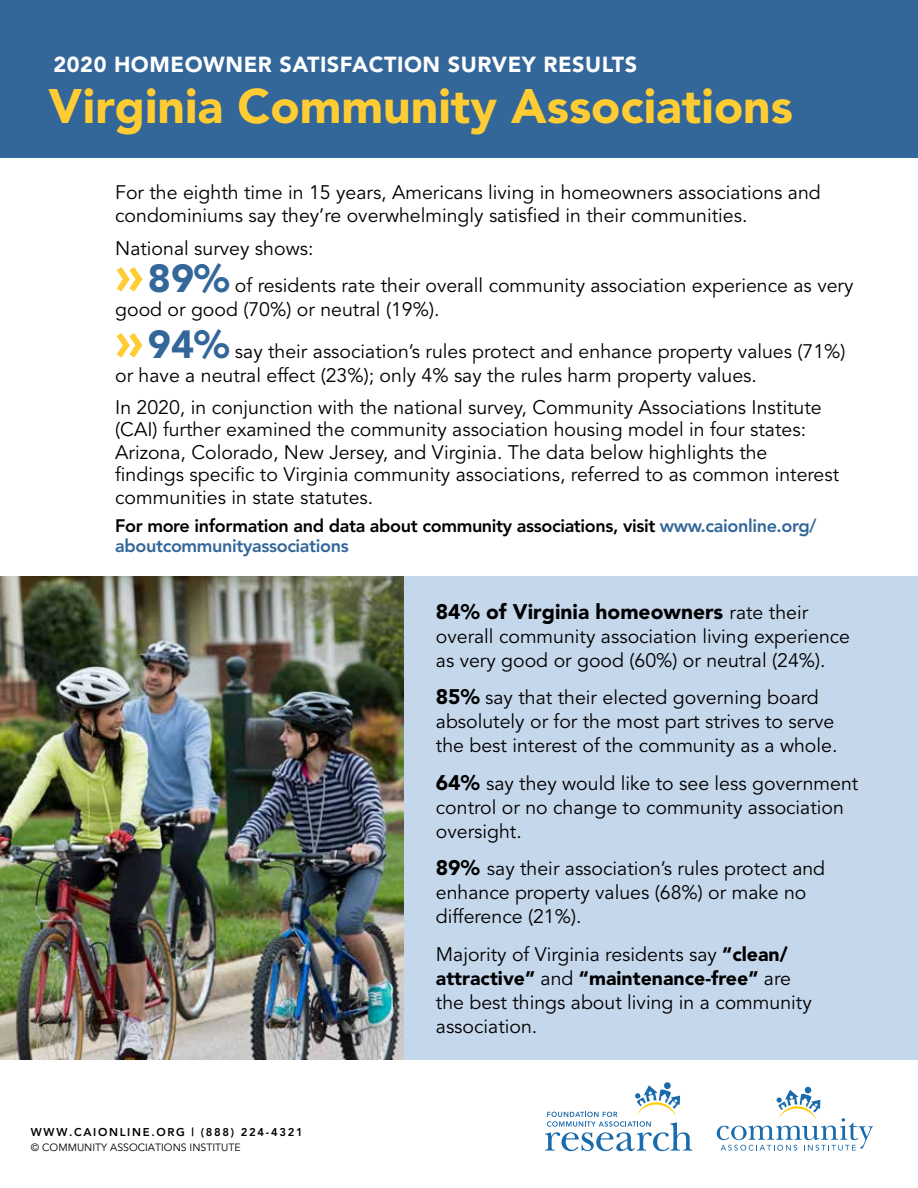
<style>
.page{position:relative;width:918px;height:1188px;background:#fff}
.page>*{position:absolute;margin:0;border:0;box-sizing:border-box;transform-origin:0 0}
.t1{font:900 48px "Avenir";color:#fc3}
.t2{font:900 21.6px "Avenir";letter-spacing:.025em;color:#fff}
.t3{font:900 21px "Avenir";color:#000}
.t4{font:19.5px/24px "Avenir";color:#000}
.t5{font:800 18px/19.5px "Avenir";letter-spacing:-.02em;color:#000}
.t6{font:800 11.25px "Avenir";letter-spacing:.15em;color:#000}
.t7{font:10.5px "Avenir";color:#000}
.s1{font-weight:900;font-size:52.5px;color:#fc3}
.s2{font-weight:900;font-size:39px;color:#369}
.s3{color:#369}
.s4{font-weight:400;font-size:19.5px}
.s5{font-weight:900;font-size:21px}
.s6{font-weight:900}
</style>
<div class="page">
<div style="left:0;top:576px;width:918px;height:484px;background:#c5d7eb"></div>
<div style="left:0;top:0;width:918px;height:158px;background:#369"></div>
<img style="left:0;top:576px;width:403px;height:484px">
<svg style="left:545px;top:1082px;width:148px;height:69px"></svg>
<svg style="left:717px;top:1086px;width:156px;height:65px"></svg>
<p class="t2" style="left:54px;top:51px;width:585px">2020 HOMEOWNER SATISFACTION SURVEY RESULTS</p>
<h1 class="t1" style="left:49px;top:77px;width:746px">Virginia Community Associations</h1>
<p class="t4" style="left:115px;top:182px;width:707px;line-height:22.5px">For the eighth time in 15 years, Americans living in homeowners associations and condominiums say they’re overwhelmingly satisfied in their communities.</p>
<p class="t4" style="left:115px;top:230px;width:740px;line-height:37.5px">National survey shows:<br><span class="s1">»</span><span class="s2">89%</span> of residents rate their overall community association experience as very</p>
<p class="t4" style="left:115px;top:289px;width:732px;line-height:42px">good or good (70%) or neutral (19%).<br><span class="s1">»</span><span class="s2">94%</span> say their association’s rules protect and enhance property values (71%)</p>
<p class="t4" style="left:115px;top:360px;width:708px;line-height:31.5px">or have a neutral effect (23%); only 4% say the rules harm property values.<br>In 2020, in conjunction with the national survey, Community Associations Institute</p>
<p class="t4" style="left:115px;top:419px;width:726px;line-height:22.5px">(CAI) further examined the community association housing model in four states:<br>Arizona, Colorado, New Jersey, and Virginia. The data below highlights the findings specific to Virginia community associations, referred to as common interest communities in state statutes.</p>
<p class="t5" style="left:115px;top:516px;width:703px">For more information and data about community associations, visit <span class="s3">www.caionline.org/ aboutcommunityassociations</span></p>
<p class="t6" style="left:31px;top:1126px;width:274px">WWW.CAIONLINE.ORG | (888) 224-4321</p>
<p class="t7" style="left:31px;top:1141px;width:211px">© COMMUNITY ASSOCIATIONS INSTITUTE</p>
<p class="t3" style="left:436px;top:598px;width:374px">84% of Virginia homeowners <span class="s4">rate their</span></p>
<p class="t4" style="left:436px;top:624px;width:416px">overall community association living experience as very good or good (60%) or neutral (24%).</p>
<p class="t4" style="left:436px;top:686px;width:403px"><span class="s5">85%</span> say that their elected governing board absolutely or for the most part strives to serve the best interest of the community as a whole.</p>
<p class="t4" style="left:436px;top:771px;width:424px"><span class="s5">64%</span> say they would like to see less government control or no change to community association oversight.</p>
<p class="t4" style="left:436px;top:857px;width:391px"><span class="s5">89%</span> say their association’s rules protect and enhance property values (68%) or make no difference (21%).</p>
<p class="t4" style="left:436px;top:942px;width:377px">Majority of Virginia residents say <span class="s6">“clean/ attractive”</span> and <span class="s6">“maintenance-free”</span> are the best things about living in a community association.</p>
</div>
